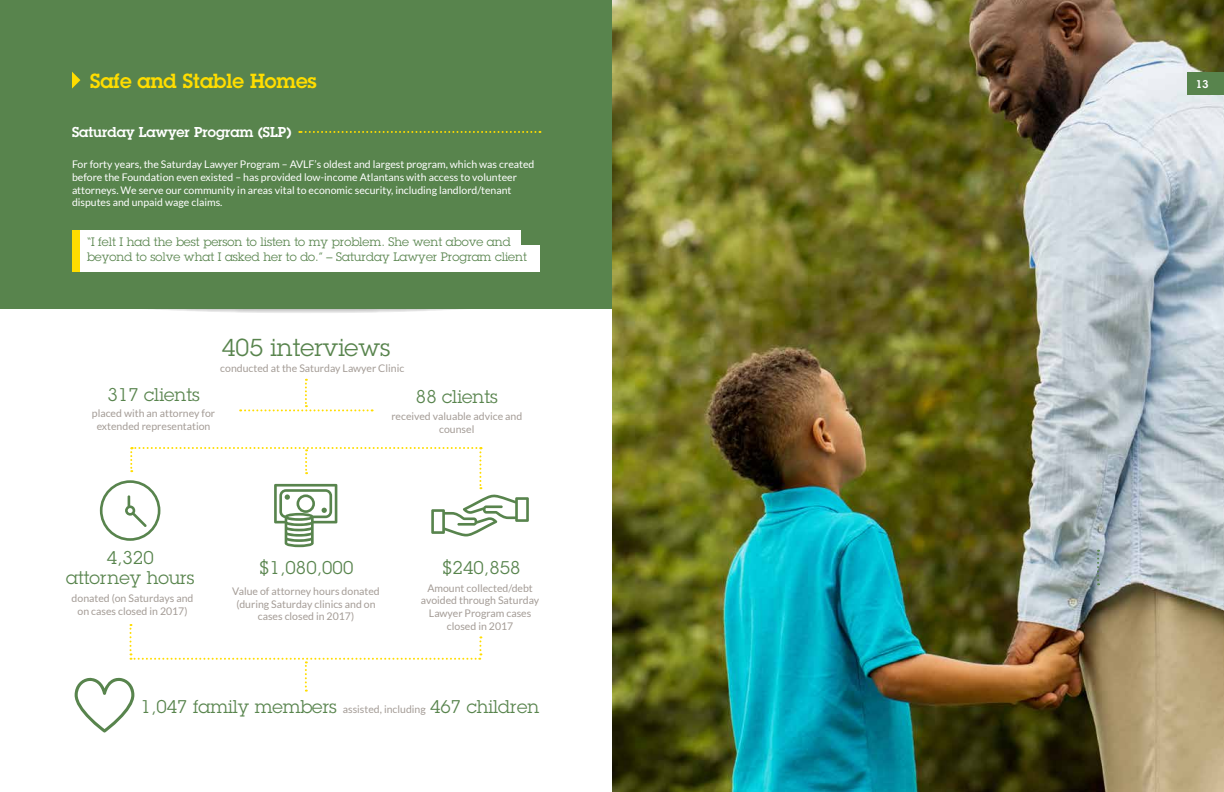
<style>
.page{position:relative;width:1224px;height:792px;background:#fff}
.page>*{position:absolute;margin:0;border:0;box-sizing:border-box;transform-origin:0 0}
.t1{font:24px "Lubalin Graph";color:#58844d}
.t2{font:600 20px "Lubalin Graph";color:#fd0}
.t3{font:18px/20px "Lubalin Graph";color:#58844d;text-align:center}
.t4{font:600 14px "Lubalin Graph";color:#fff}
.t5{font:12px/15px "Lubalin Graph";color:#58844d}
.t6{font:600 11px "Lubalin Graph";color:#fff}
.t7{font:10.5px/12.6px "Lato";color:#a49c96;text-align:center}
.t8{font:10.5px/12.6px "Lato";color:#fff}
.s1{font-family:"Lato";font-size:10.5px;color:#a49c96}
</style>
<div class="page">
<img style="left:612px;top:0;width:612px;height:792px">
<svg style="left:240px;top:379px;width:133px;height:32px"></svg>
<svg style="left:100px;top:447px;width:429px;height:100px"></svg>
<svg style="left:1097px;top:550px;width:2px;height:35px"></svg>
<svg style="left:45px;top:275px;width:523px;height:38px"></svg>
<div style="left:0;top:0;width:612px;height:308px;background:#58844d"></div>
<svg style="left:299px;top:131px;width:242px;height:2px"></svg>
<svg style="left:72px;top:72px;width:8px;height:17px"></svg>
<div style="left:72px;top:245px;width:468px;height:26px;background:#fff"></div>
<div style="left:72px;top:230px;width:449px;height:35px;background:#fff"></div>
<svg style="left:75px;top:624px;width:406px;height:109px"></svg>
<div style="left:72px;top:230px;width:8px;height:41px;background:#fd0"></div>
<div style="left:1188px;top:72px;width:36px;height:23px;background:#58844d"></div>
<h2 class="t2" style="left:90px;top:67px;width:228px">Safe and Stable Homes</h2>
<h3 class="t4" style="left:72px;top:123px;width:221px">Saturday Lawyer Program (SLP)</h3>
<p class="t8" style="left:72px;top:158px;width:464px">For forty years, the Saturday Lawyer Program – AVLF’s oldest and largest program, which was created before the Foundation even existed – has provided low-income Atlantans with access to volunteer attorneys. We serve our community in areas vital to economic security, including landlord/tenant disputes and unpaid wage claims.</p>
<p class="t5" style="left:87px;top:234px;width:441px">“I felt I had the best person to listen to my problem. She went above and beyond to solve what I asked her to do.” – Saturday Lawyer Program client</p>
<h3 class="t3" style="left:108px;top:384px;width:94px">317 clients</h3>
<h1 class="t1" style="left:222px;top:333px;width:170px">405 interviews</h1>
<p class="t7" style="left:220px;top:362px;width:186px">conducted at the Saturday Lawyer Clinic</p>
<h3 class="t3" style="left:416px;top:386px;width:83px">88 clients</h3>
<p class="t7" style="left:92px;top:407px;width:125px">placed with an attorney for extended representation</p>
<p class="t7" style="left:391px;top:410px;width:132px">received valuable advice and counsel</p>
<h3 class="t3" style="left:66px;top:547px;width:130px">4,320<br>attorney hours</h3>
<h3 class="t3" style="left:259px;top:558px;width:96px">$1,080,000</h3>
<h3 class="t3" style="left:442px;top:558px;width:80px">$240,858</h3>
<p class="t7" style="left:421px;top:582px;width:120px">Amount collected/debt avoided through Saturday<br>Lawyer Program cases closed in 2017</p>
<p class="t7" style="left:72px;top:592px;width:123px">donated (on Saturdays and on cases closed in 2017)</p>
<p class="t7" style="left:232px;top:585px;width:149px">Value of attorney hours donated (during Saturday clinics and on cases closed in 2017)</p>
<h3 class="t3" style="left:141px;top:697px;width:400px">1,047 family members <span class="s1">assisted, including</span> 467 children</h3>
<p class="t6" style="left:1196px;top:77px;width:14px">13</p>
</div>
